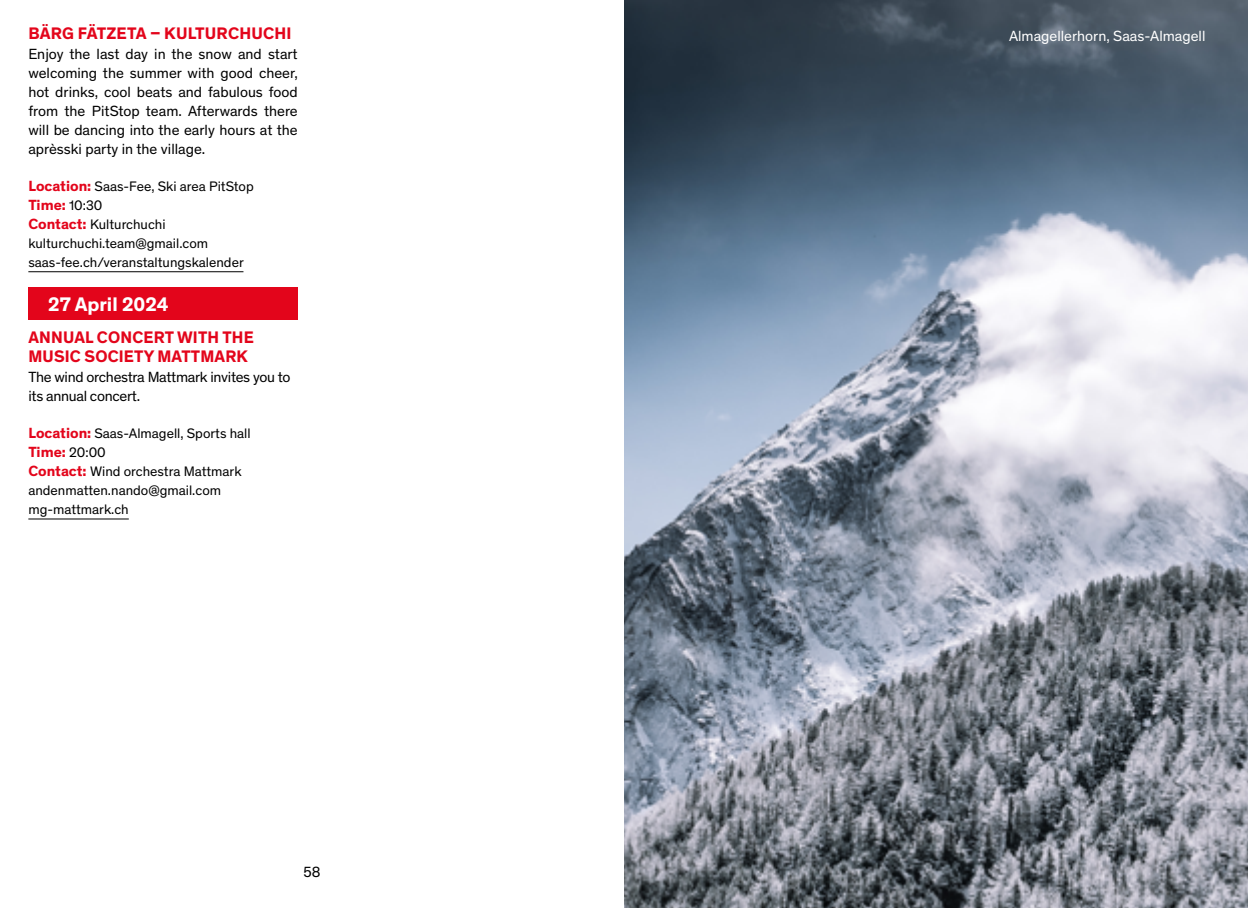
<style>
.page{position:relative;width:1248px;height:908px;background:#fff}
.page>*{position:absolute;margin:0;border:0;box-sizing:border-box;transform-origin:0 0}
.t1{font:700 20px "Theinhardt";color:#fff}
.t2{font:700 17px/19px "Theinhardt";letter-spacing:.01em;color:#e3051b}
.t3{font:15px/19px "Theinhardt";letter-spacing:-.02em;color:#000;text-align:justify}
.t4{font:15px "Theinhardt";color:#fff}
.t5{font:700 15px "Theinhardt";color:#e3051b}
.t6{font:14px/19px "Theinhardt";color:#000}
.s1{font-weight:700;font-size:15px;color:#e3051b}
.s2{font-weight:400;font-size:14px;color:#000}
</style>
<div class="page">
<hr style="left:28px;top:271px;width:215px;height:1px;background:#000">
<div style="left:28px;top:287px;width:270px;height:33px;background:#e3051b"></div>
<hr style="left:28px;top:518px;width:101px;height:1px;background:#000">
<img style="left:624px;top:0;width:623px;height:907px">
<p class="t2" style="left:28px;top:22px;width:264px">BÄRG FÄTZETA – KULTURCHUCHI</p>
<p class="t3" style="left:28px;top:44px;width:271px">Enjoy the last day in the snow and start welcoming the summer with good cheer, hot drinks, cool beats and fabulous food from the PitStop team. Afterwards there will be dancing into the early hours at the aprèsski party in the village.</p>
<p class="t6" style="left:28px;top:176px;width:227px"><span class="s1">Location:</span> Saas-Fee, Ski area PitStop</p>
<p class="t5" style="left:28px;top:193px;width:76px">Time: <span class="s2">10:30</span></p>
<p class="t6" style="left:28px;top:214px;width:217px"><span class="s1">Contact:</span> Kulturchuchi kulturchuchi.team@gmail.com saas-fee.ch/veranstaltungskalender</p>
<h1 class="t1" style="left:48px;top:289px;width:122px">27 April 2024</h1>
<p class="t2" style="left:28px;top:326px;width:227px">ANNUAL CONCERT WITH THE<br>MUSIC SOCIETY MATTMARK</p>
<p class="t3" style="left:28px;top:367px;width:263px">The wind orchestra Mattmark invites you to its annual concert.</p>
<p class="t6" style="left:28px;top:423px;width:224px"><span class="s1">Location:</span> Saas-Almagell, Sports hall</p>
<p class="t5" style="left:28px;top:440px;width:79px">Time: <span class="s2">20:00</span></p>
<p class="t6" style="left:28px;top:461px;width:215px"><span class="s1">Contact:</span> Wind orchestra Mattmark andenmatten.nando@gmail.com mg-mattmark.ch</p>
<p class="t3" style="left:303px;top:861px;width:18px">58</p>
<p class="t4" style="left:1008px;top:25px;width:198px">Almagellerhorn, Saas-Almagell</p>
</div>
